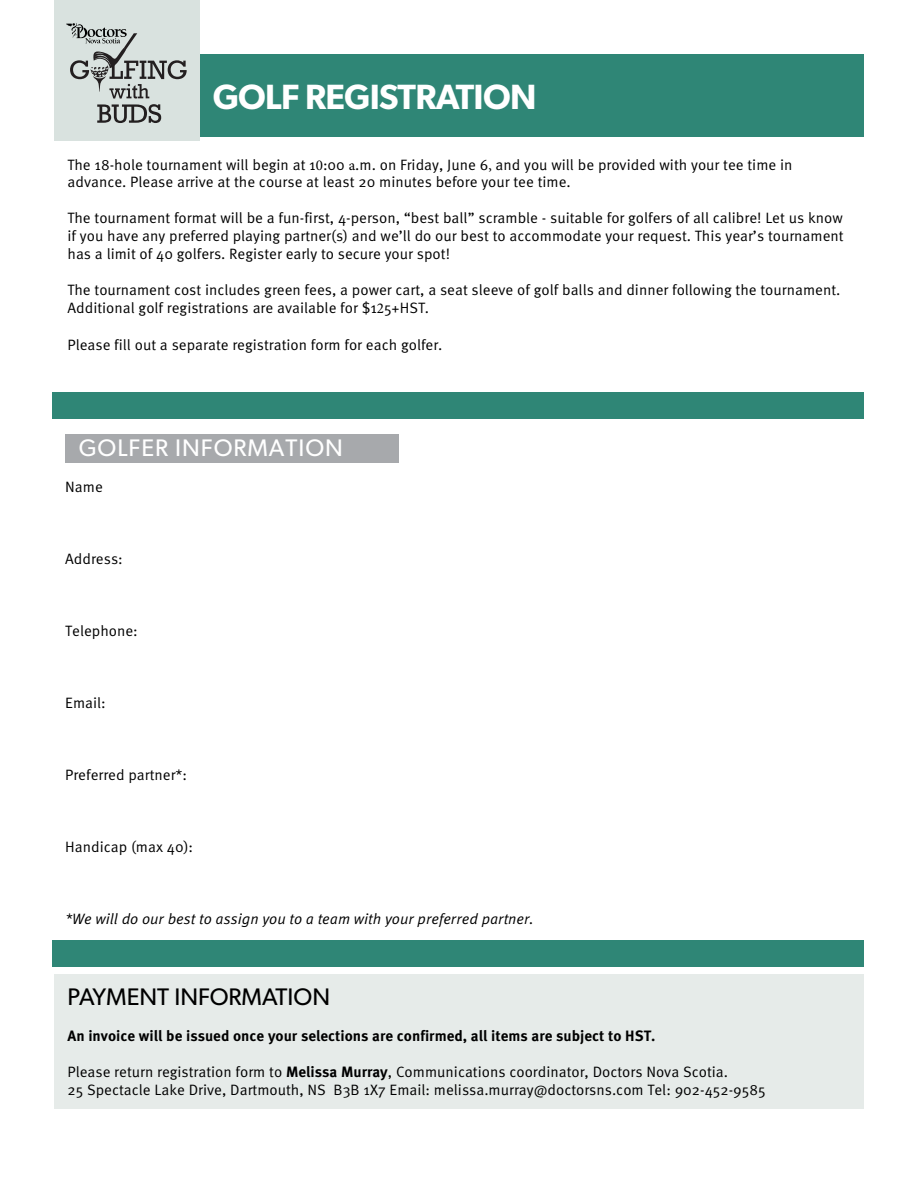
<style>
.page{position:relative;width:918px;height:1188px;background:#fff}
.page>*{position:absolute;margin:0;border:0;box-sizing:border-box;transform-origin:0 0}
.t1{font:600 35.25px "Gibson";letter-spacing:-.02em;color:#fff}
.t2{font:24px "Gibson";color:#000}
.t3{font:24px "Gibson";letter-spacing:.04em;color:#fff}
.t4{font:15px/18px "Meta OT Norm";color:#000}
.t5{font:700 15px "Meta OT";color:#000}
.t6{font:15px "Meta OT Norm Ita";color:#000}
.s1{font-family:"Minion Pro"}
.s2{font-family:"Meta OT";font-weight:700}
</style>
<div class="page">
<div style="left:52px;top:392px;width:812px;height:26px;background:#2f8676"></div>
<div style="left:52px;top:941px;width:812px;height:26px;background:#2f8676"></div>
<div style="left:65px;top:434px;width:334px;height:29px;background:#a7a9ac"></div>
<div style="left:54px;top:54px;width:810px;height:82px;background:#2f8676"></div>
<div style="left:55px;top:974px;width:809px;height:135px;background:#e6ebe9"></div>
<div style="left:54px;top:0;width:146px;height:141px;background:#d9e2df"></div>
<svg style="left:66px;top:23px;width:121px;height:100px"></svg>
<h1 class="t1" style="left:213px;top:76px;width:325px">GOLF REGISTRATION</h1>
<p class="t4" style="left:68px;top:156px;width:727px;line-height:17.4px">The 18-hole tournament will begin at 1<span class="s1">0</span>:00 <span class="s1">a</span>.m. on Friday, June 6<span class="s1">,</span> and you will be provided with your tee time in advance. Please arrive at the course at least 20 minutes before your tee time.</p>
<p class="t4" style="left:68px;top:209px;width:778px;text-align:justify">The tournament format will be a fun-first, 4-person, “best ball” scramble - suitable for golfers of all calibre! Let us know if you have any preferred playing partner(s) and we’ll do our best to accommodate your request. This year’s tournament has a limit of 40 golfers. Register early to secure your spot!</p>
<p class="t4" style="left:68px;top:281px;width:774px">The tournament cost includes green fees, a power cart, a seat sleeve of golf balls and dinner following the tournament.<br>Additional golf registrations are available for $1<span class="s1">2</span>5+HST.</p>
<p class="t4" style="left:68px;top:336px;width:377px">Please fill out a separate registration form for each golfer.</p>
<h2 class="t3" style="left:79px;top:433px;width:266px">GOLFER INFORMATION</h2>
<p class="t4" style="left:65px;top:478px;width:39px">Name</p>
<p class="t4" style="left:65px;top:550px;width:59px">Address:</p>
<p class="t4" style="left:65px;top:622px;width:74px">Telephone:</p>
<p class="t4" style="left:65px;top:694px;width:42px">Email:</p>
<p class="t4" style="left:65px;top:766px;width:123px">Preferred partner*:</p>
<p class="t4" style="left:65px;top:838px;width:129px">Handicap (max 40):</p>
<p class="t6" style="left:65px;top:910px;width:470px">*We will do our best to assign you to a team with your preferred partner.</p>
<h2 class="t2" style="left:68px;top:982px;width:264px">PAYMENT INFORMATION</h2>
<p class="t5" style="left:68px;top:1026px;width:589px">An invoice will be issued once your selections are confirmed, all items are subject to HST.</p>
<p class="t4" style="left:68px;top:1063px;width:700px">Please return registration form to <span class="s2">Melissa Murray</span>, Communications coordinator, Doctors Nova Scotia.<br>25 Spectacle Lake Drive, Dartmouth, NS B3B 1X7 Email: melissa.murray@doctorsns.com Tel: 902-452-9585</p>
</div>
